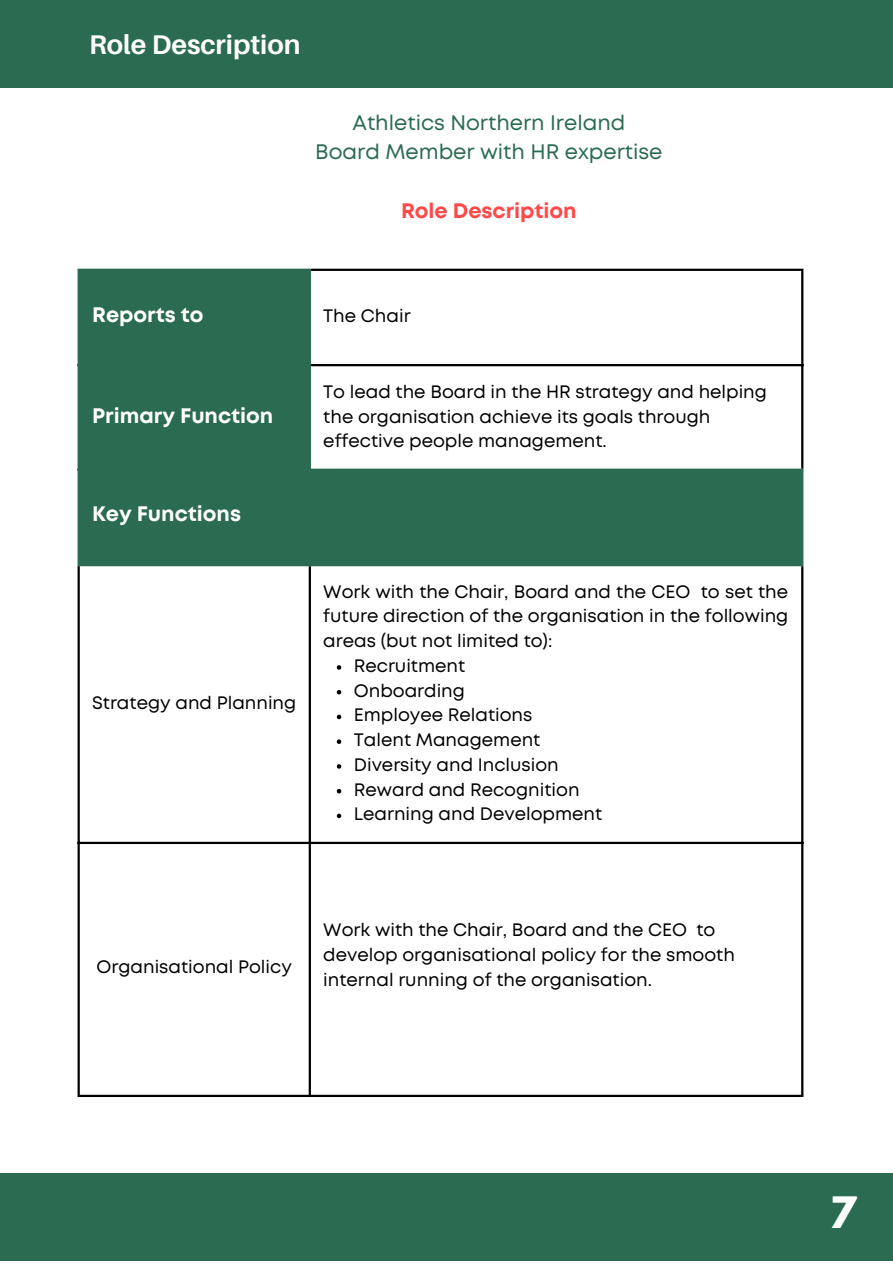
<style>
.page{position:relative;width:893px;height:1264px;background:#fff}
.page>*{position:absolute;margin:0;border:0;box-sizing:border-box;transform-origin:0 0}
.t1{font:700 38.4px "League Spartan";color:#fff}
.t2{font:700 27px "Aileron";color:#fff}
.t3{font:21px/29.2px "Mont";color:#2a6b52;text-align:center}
.t4{font:700 21px "Mont";color:#fff}
.t5{font:700 21px "Mont";color:#ff4949}
.t6{font:18px/24.8px "Mont";color:#000}
</style>
<div class="page">
<div style="left:0;top:0;width:892px;height:88px;background:#2a6b52"></div>
<div style="left:0;top:1173px;width:892px;height:87px;background:#2a6b52"></div>
<svg style="left:80px;top:271px;width:721px;height:293px;fill:#2a6b52"></svg>
<svg style="left:337px;top:665px;width:4px;height:4px"></svg>
<svg style="left:337px;top:690px;width:4px;height:4px"></svg>
<svg style="left:337px;top:714px;width:4px;height:5px"></svg>
<svg style="left:337px;top:739px;width:4px;height:5px"></svg>
<svg style="left:337px;top:764px;width:4px;height:4px"></svg>
<svg style="left:337px;top:789px;width:4px;height:4px"></svg>
<svg style="left:337px;top:813px;width:4px;height:5px"></svg>
<hr style="left:78px;top:271px;width:2px;height:293px;background:#2a6b52">
<hr style="left:309px;top:271px;width:2px;height:293px;background:#2a6b52">
<hr style="left:801px;top:471px;width:2px;height:93px;background:#2a6b52">
<hr style="left:78px;top:269px;width:233px;height:2px;background:#2a6b52">
<hr style="left:78px;top:364px;width:233px;height:2px;background:#2a6b52">
<hr style="left:78px;top:468px;width:725px;height:3px;background:#2a6b52">
<hr style="left:78px;top:564px;width:725px;height:2px;background:#2a6b52">
<hr style="left:78px;top:566px;width:2px;height:528px;background:#000">
<hr style="left:309px;top:566px;width:2px;height:528px;background:#000">
<hr style="left:801px;top:271px;width:2px;height:197px;background:#000">
<hr style="left:801px;top:566px;width:2px;height:528px;background:#000">
<hr style="left:311px;top:269px;width:492px;height:2px;background:#000">
<hr style="left:311px;top:364px;width:492px;height:2px;background:#000">
<hr style="left:78px;top:841px;width:725px;height:3px;background:#000">
<hr style="left:78px;top:1094px;width:725px;height:2px;background:#000">
<h2 class="t2" style="left:89px;top:28px;width:213px">Role Description</h2>
<p class="t3" style="left:315px;top:110px;width:349px">Athletics Northern Ireland<br>Board Member with HR expertise</p>
<p class="t5" style="left:401px;top:203px;width:177px">Role Description</p>
<p class="t4" style="left:92px;top:306px;width:113px">Reports to</p>
<p class="t6" style="left:323px;top:304px;width:89px">The Chair</p>
<p class="t4" style="left:92px;top:407px;width:183px">Primary Function</p>
<p class="t4" style="left:92px;top:506px;width:150px">Key Functions</p>
<p class="t6" style="left:92px;top:691px;width:206px">Strategy and Planning</p>
<p class="t6" style="left:323px;top:380px;width:445px">To lead the Board in the HR strategy and helping the organisation achieve its goals through effective people management.</p>
<p class="t6" style="left:323px;top:580px;width:466px;text-align:justify">Work with the Chair, Board and the CEO to set the future direction of the organisation in the following areas (but not limited to):</p>
<p class="t6" style="left:354px;top:654px;width:250px">Recruitment<br>Onboarding<br>Employee Relations<br>Talent Management<br>Diversity and Inclusion<br>Reward and Recognition<br>Learning and Development</p>
<p class="t6" style="left:97px;top:956px;width:197px">Organisational Policy</p>
<p class="t6" style="left:323px;top:918px;width:413px">Work with the Chair, Board and the CEO to develop organisational policy for the smooth internal running of the organisation.</p>
<h1 class="t1" style="left:829px;top:1193px;width:28px">7</h1>
</div>
